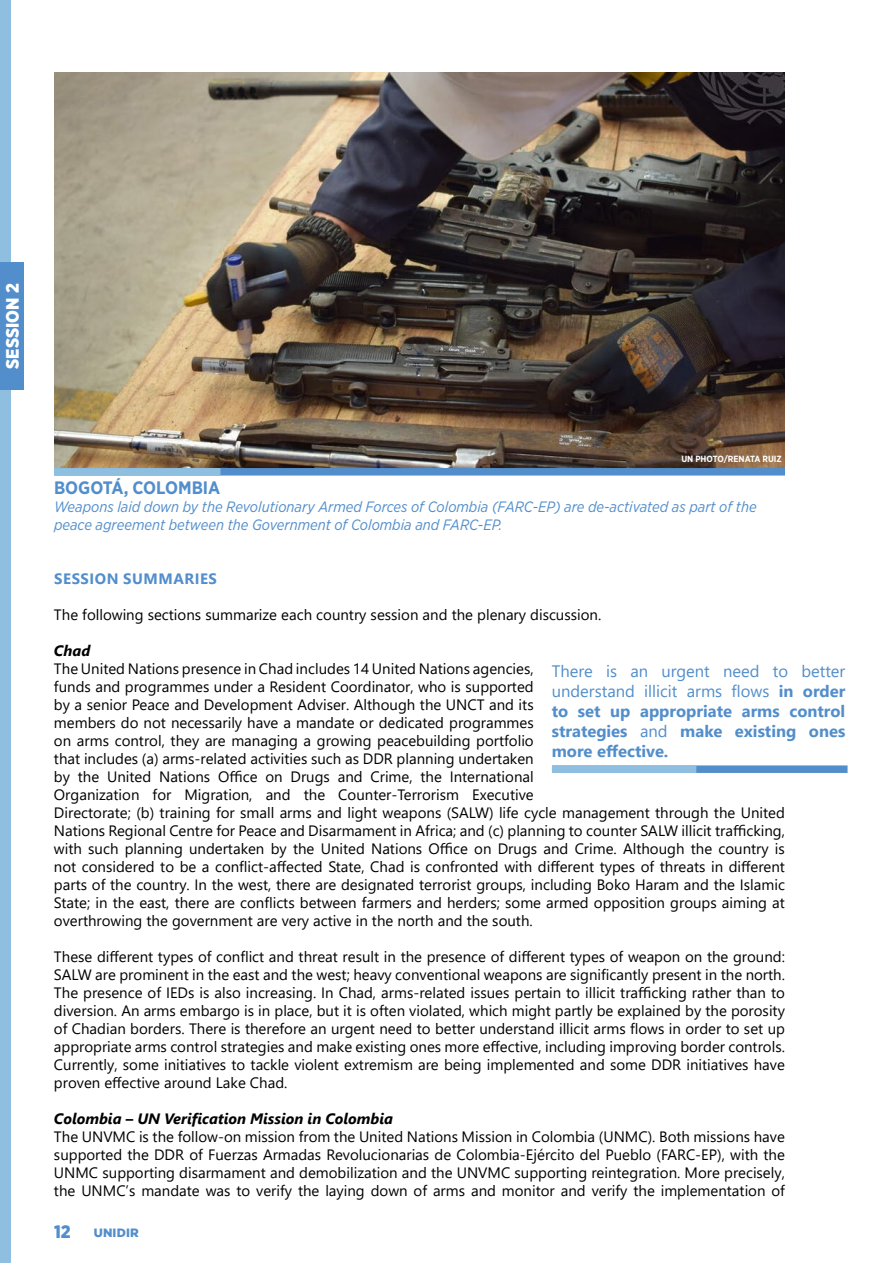
<style>
.page{position:relative;width:893px;height:1263px;background:#fff}
.page>*{position:absolute;margin:0;border:0;box-sizing:border-box;transform-origin:0 0}
.t1{font:700 18px "Gotham Narrow";color:#528ecb}
.t2{font:900 18px "Gotham Narrow";color:#fff}
.t3{font:900 18px "Gotham Narrow";color:#528ecb}
.t4{font:700 16.5px/20px "Segoe UI";color:#528ecb;text-align:justify}
.t5{font:15px/18px "Segoe UI";color:#000}
.t6{font:italic 15px/18px "Gotham Narrow";color:#528ecb}
.t7{font:700 15px "Segoe UI";letter-spacing:.035em;color:#528ecb}
.t8{font:italic 700 15px "Segoe UI";color:#000}
.t9{font:900 12px "Gotham";letter-spacing:.015em;color:#528ecb}
.t10{font:700 9px "Gotham Narrow";color:#fff}
.s1{font-weight:700;font-style:italic}
.s2{font-weight:700}
.s3{font-weight:400}
</style>
<div class="page">
<div style="left:0;top:0;width:11px;height:1263px;background:#8fbfe0"></div>
<div style="left:0;top:262px;width:23px;height:128px;background:#528ecb"></div>
<img style="left:54px;top:72px;width:731px;height:396px">
<div style="left:54px;top:468px;width:731px;height:8px;background:#528ecb"></div>
<div style="left:54px;top:468px;width:166px;height:8px;background:#8fbfe0"></div>
<div style="left:552px;top:765px;width:296px;height:8px;background:#528ecb"></div>
<div style="left:552px;top:765px;width:144px;height:8px;background:#8fbfe0"></div>
<p class="t2" style="left:1px;top:369px;width:87px;rotate:-90deg">SESSION 2</p>
<p class="t10" style="left:681px;top:453px;width:102px">UN PHOTO/RENATA RUIZ</p>
<p class="t1" style="left:54px;top:476px;width:168px">BOGOTÁ, COLOMBIA</p>
<p class="t6" style="left:54px;top:498px;width:704px">Weapons laid down by the Revolutionary Armed Forces of Colombia (FARC-EP) are de-activated as part of the peace agreement between the Government of Colombia and FARC-EP.</p>
<p class="t7" style="left:54px;top:564px;width:164px">SESSION SUMMARIES</p>
<p class="t5" style="left:54px;top:604px;width:549px">The following sections summarize each country session and the plenary discussion.</p>
<p class="t8" style="left:54px;top:642px;width:38px">Chad</p>
<p class="t5" style="left:54px;top:658px;width:732px">The United Nations presence in Chad includes 14 United Nations agencies,<br>funds and programmes under a Resident Coordinator, who is supported<br>by a senior Peace and Development Adviser. Although the UNCT and its<br>members do not necessarily have a mandate or dedicated programmes<br>on arms control, they are managing a growing peacebuilding portfolio<br>that includes (a) arms-related activities such as DDR planning undertaken<br>by the United Nations Office on Drugs and Crime, the International<br>Organization for Migration, and the Counter-Terrorism Executive<br>Directorate; (b) training for small arms and light weapons (SALW) life cycle management through the United Nations Regional Centre for Peace and Disarmament in Africa; and (c) planning to counter SALW illicit trafficking, with such planning undertaken by the United Nations Office on Drugs and Crime. Although the country is not considered to be a conflict-affected State, Chad is confronted with different types of threats in different parts of the country. In the west, there are designated terrorist groups, including Boko Haram and the Islamic State; in the east, there are conflicts between farmers and herders; some armed opposition groups aiming at overthrowing the government are very active in the north and the south.</p>
<p class="t5" style="left:54px;top:946px;width:732px;text-align:justify">These different types of conflict and threat result in the presence of different types of weapon on the ground:<br>SALW are prominent in the east and the west; heavy conventional weapons are significantly present in the north.<br>The presence of IEDs is also increasing. In Chad, arms-related issues pertain to illicit trafficking rather than to diversion. An arms embargo is in place, but it is often violated, which might partly be explained by the porosity of Chadian borders. There is therefore an urgent need to better understand illicit arms flows in order to set up appropriate arms control strategies and make existing ones more effective, including improving border controls.<br>Currently, some initiatives to tackle violent extremism are being implemented and some DDR initiatives have proven effective around Lake Chad.</p>
<p class="t5" style="left:54px;top:1108px;width:732px"><span class="s1">Colombia</span> <span class="s2">–</span> <span class="s1">UN Verification Mission in Colombia<br></span>The UNVMC is the follow-on mission from the United Nations Mission in Colombia (UNMC). Both missions have supported the DDR of Fuerzas Armadas Revolucionarias de Colombia-Ejército del Pueblo (FARC-EP), with the UNMC supporting disarmament and demobilization and the UNVMC supporting reintegration. More precisely, the UNMC’s mandate was to verify the laying down of arms and monitor and verify the implementation of</p>
<p class="t4" style="left:552px;top:660px;width:295px"><span class="s3">There is an urgent need to better understand illicit arms flows</span> in order to set up appropriate arms control strategies <span class="s3">and</span> make existing ones more effective.</p>
<p class="t3" style="left:54px;top:1220px;width:18px">12</p>
<p class="t9" style="left:94px;top:1226px;width:47px">UNIDIR</p>
</div>
